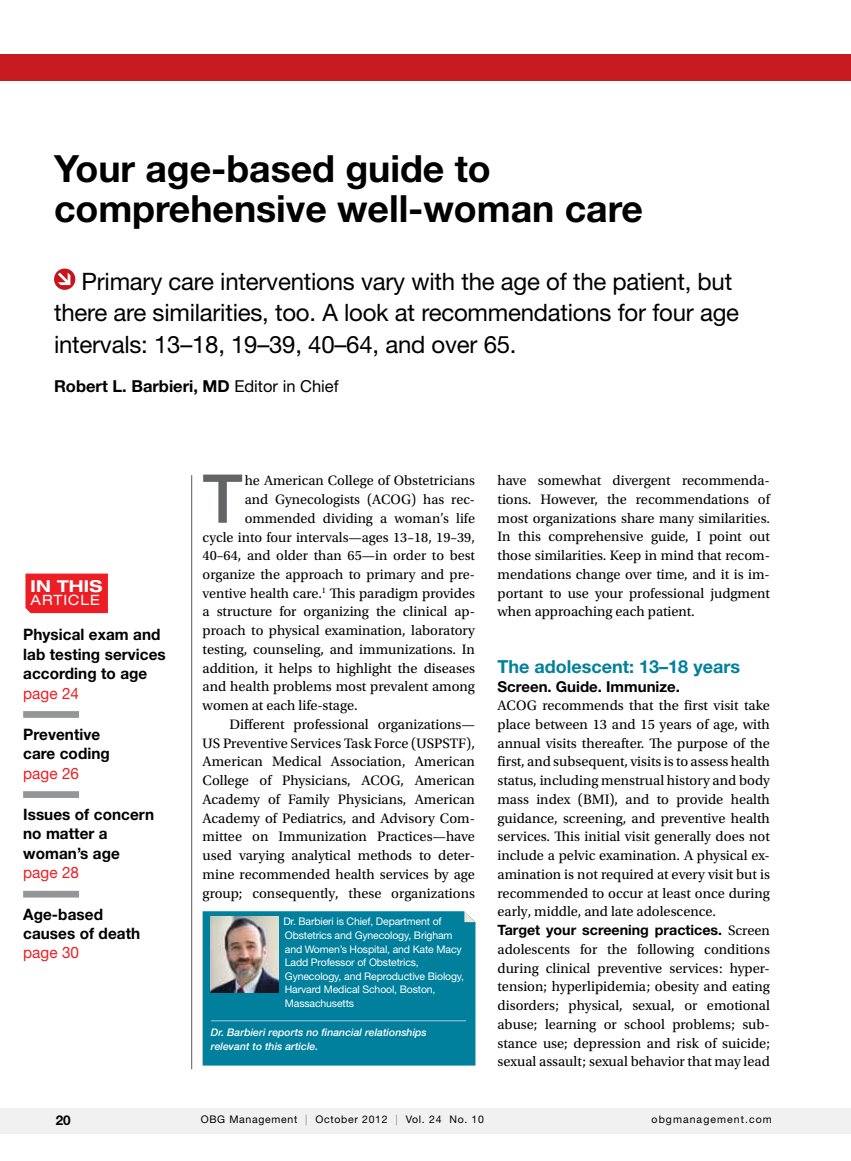
<style>
.page{position:relative;width:851px;height:1161px;background:#fff}
.page>*{position:absolute;margin:0;border:0;box-sizing:border-box;transform-origin:0 0}
.t1{font:500 67.5px "Helvetica Neue LT Std";color:#636466}
.t2{font:700 37.5px/40.5px "Helvetica Neue LT Std";color:#000}
.t3{font:24px/31.5px "Helvetica Neue LT Std";letter-spacing:-.01em;color:#000}
.t4{font:700 18px "Helvetica Neue LT Std";color:#00809d}
.t5{font:700 16.5px "Helvetica Neue LT Std";color:#000}
.t6{font:700 expanded 16.5px "Helvetica Neue LT Std";color:#fff}
.t7{font:700 15.75px/19.5px "Helvetica Neue LT Std";letter-spacing:.005em;color:#000}
.t8{font:15.75px "Helvetica Neue LT Std";letter-spacing:.005em;color:#ed1d24}
.t9{font:700 15px "Helvetica Neue LT Std";color:#000}
.t10{font:14.4px/18.8px "Utopia Std";color:#000;text-align:justify}
.t11{font:14.25px/18.8px "Utopia Std";color:#000;text-align:right}
.t12{font:700 14.25px "Helvetica Neue LT Std";color:#000}
.t13{font:expanded 14.25px "Helvetica Neue LT Std";letter-spacing:.07em;color:#fff}
.t14{font:700 13.5px "Helvetica Neue LT Std";color:#000}
.t15{font:10.5px/13.5px "Helvetica Neue LT Std";letter-spacing:-.015em;color:#fff}
.t16{font:italic 500 10.5px/13.5px "Helvetica Neue LT Std";color:#fff}
.t17{font:10.5px "Helvetica Neue LT Std";letter-spacing:.065em;color:#000}
.t18{font:10.5px "Helvetica Neue LT Std";letter-spacing:.1em;color:#000}
.s1{font-weight:400}
.s2{font-size:14.25px}
.s3{font-family:"Utopia Std";font-weight:400;font-size:14.4px}
.s4{color:#939598}
</style>
<div class="page">
<div style="left:0;top:54px;width:850px;height:27px;background:#c51a20"></div>
<div style="left:202px;top:911px;width:273px;height:155px;background:#00809d"></div>
<hr style="left:211px;top:1020px;width:255px;height:1px;background:#accad7">
<img style="left:211px;top:916px;width:67px;height:77px">
<svg style="left:464px;top:911px;width:11px;height:11px"></svg>
<hr style="left:191px;top:475px;width:1px;height:594px;background:#58595b">
<div style="left:23px;top:711px;width:56px;height:7px;background:#939598"></div>
<div style="left:23px;top:791px;width:56px;height:7px;background:#939598"></div>
<div style="left:23px;top:891px;width:56px;height:7px;background:#939598"></div>
<div style="left:25px;top:574px;width:83px;height:39px;background:#ed1d24"></div>
<div style="left:0;top:1108px;width:850px;height:26px;background:#f1f1f2"></div>
<svg style="left:54px;top:269px;width:21px;height:21px"></svg>
<h2 class="t2" style="left:54px;top:147px;width:590px">Your age-based guide to comprehensive well-woman care</h2>
<h3 class="t3" style="left:54px;top:265px;width:686px;text-indent:28px">Primary care interventions vary with the age of the patient, but there are similarities, too. A look at recommendations for four age intervals: 13–18, 19–39, 40–64, and over 65.</h3>
<p class="t5" style="left:54px;top:376px;width:286px">Robert L. Barbieri, MD <span class="s1">Editor in Chief</span></p>
<p class="t6" style="left:31px;top:576px;width:73px">In this</p>
<p class="t13" style="left:31px;top:592px;width:71px">ARTICLE</p>
<p class="t7" style="left:23px;top:624px;width:144px">Physical exam and lab testing services according to age</p>
<p class="t8" style="left:23px;top:684px;width:57px">page 24</p>
<p class="t7" style="left:23px;top:724px;width:88px">Preventive care coding</p>
<p class="t8" style="left:23px;top:764px;width:57px">page 26</p>
<p class="t7" style="left:23px;top:804px;width:133px">Issues of concern no matter a woman’s age</p>
<p class="t8" style="left:23px;top:863px;width:57px">page 28</p>
<p class="t7" style="left:23px;top:904px;width:119px">Age-based causes of death</p>
<p class="t8" style="left:23px;top:944px;width:57px">page 30</p>
<h1 class="t1" style="left:202px;top:458px;width:42px">T</h1>
<p class="t11" style="left:202px;top:472px;width:274px">he American College of Obstetricians<br>and Gynecologists (ACOG) has rec&shy;ommended dividing a woman’s life<br>cycle into four intervals—ages 13–18, 19–39, 40–64, and older than 65—in order to best organize the approach to primary and pre-</p>
<p class="t10" style="left:202px;top:584px;width:274px"><span class="s2">ventive health care.</span><sup>1</sup> This paradigm provides a structure for organizing the clinical ap&shy;proach to physical examination, laboratory testing, counseling, and immunizations. In addition, it helps to highlight the diseases and health problems most prevalent among women at each life-stage.</p>
<p class="t10" style="left:202px;top:715px;width:274px;text-indent:27px">Different professional organizations— US Preventive Services Task Force (USPSTF), American Medical Association, American College of Physicians, ACOG, American Academy of Family Physicians, American Academy of Pediatrics, and Advisory Com&shy;mittee on Immunization Practices—have used varying analytical methods to deter&shy;mine recommended health services by age group; consequently, these organizations</p>
<p class="t15" style="left:283px;top:915px;width:182px">Dr. Barbieri is Chief, Department of<br>Obstetrics and Gynecology, Brigham and Women’s Hospital, and Kate Macy<br>Ladd Professor of Obstetrics,<br>Gynecology, and Reproductive Biology,<br>Harvard Medical School, Boston,<br>Massachusetts</p>
<p class="t16" style="left:211px;top:1026px;width:217px">Dr. Barbieri reports no financial relationships relevant to this article.</p>
<p class="t10" style="left:497px;top:471px;width:274px">have somewhat divergent recommenda&shy;tions. However, the recommendations of most organizations share many similarities.<br>In this comprehensive guide, I point out those similarities. Keep in mind that recom&shy;mendations change over time, and it is im&shy;portant to use your professional judgment when approaching each patient.</p>
<p class="t4" style="left:497px;top:655px;width:244px">The adolescent: 13–18 years</p>
<p class="t9" style="left:497px;top:677px;width:184px">Screen. Guide. Immunize.</p>
<p class="t10" style="left:497px;top:696px;width:274px">ACOG recommends that the first visit take place between 13 and 15 years of age, with annual visits thereafter. The purpose of the first, and subsequent, visits is to assess health status, including menstrual history and body mass index (BMI), and to provide health guidance, screening, and preventive health services. This initial visit generally does not include a pelvic examination. A physical ex&shy;amination is not required at every visit but is recommended to occur at least once during early, middle, and late adolescence.</p>
<p class="t12" style="left:497px;top:921px;width:274px">Target your screening practices. <span class="s3">Screen</span></p>
<p class="t10" style="left:497px;top:940px;width:274px">adolescents for the following conditions during clinical preventive services: hyper&shy;tension; hyperlipidemia; obesity and eating disorders; physical, sexual, or emotional abuse; learning or school problems; sub&shy;stance use; depression and risk of suicide; sexual assault; sexual behavior that may lead</p>
<p class="t14" style="left:56px;top:1112px;width:17px">20</p>
<p class="t17" style="left:201px;top:1114px;width:285px">OBG Management <span class="s4">|</span> October 2012 <span class="s4">|</span> Vol. 24 No. 10</p>
<p class="t18" style="left:651px;top:1114px;width:122px">obgmanagement.com</p>
</div>
